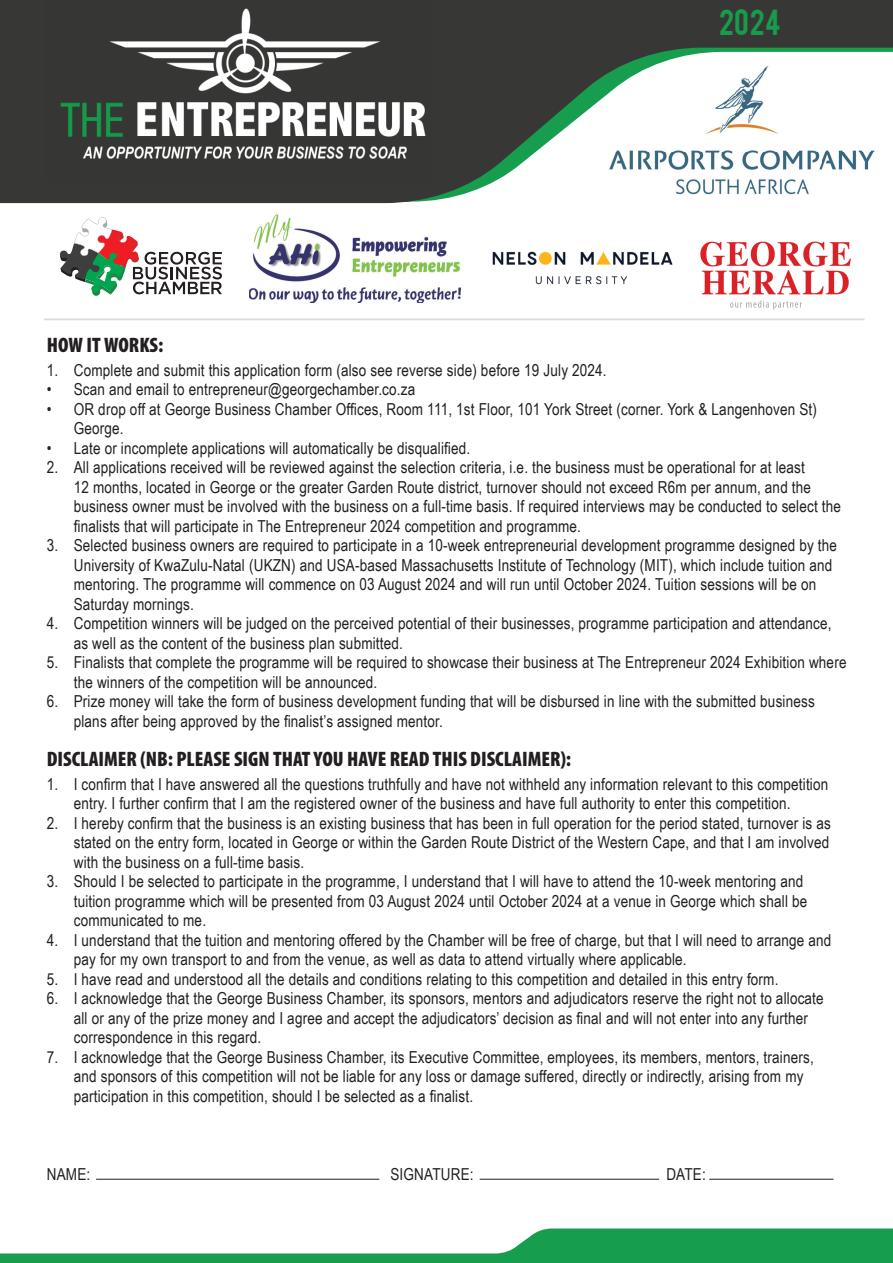
<style>
.page{position:relative;width:893px;height:1263px;background:#fff}
.page>*{position:absolute;margin:0;border:0;box-sizing:border-box;transform-origin:0 0}
.t1{font:28.5px "Bebas";color:#189b4a}
.t2{font:900 condensed 21px "Myriad Pro";color:#231f20}
.t3{font:16.5px/19.5px "Arial Narrow";letter-spacing:.01em;color:#231f20}
</style>
<div class="page">
<img style="left:460px;top:251px;width:213px;height:48px">
<svg style="left:60px;top:217px;width:162px;height:79px"></svg>
<img style="left:249px;top:215px;width:211px;height:88px">
<img style="left:700px;top:241px;width:165px;height:79px">
<img style="left:730px;top:308px;width:72px;height:9px">
<img style="left:753px;top:300px;width:49px;height:10px">
<svg style="left:0;top:0;width:893px;height:203px;fill:#373835"></svg>
<svg style="left:0;top:1228px;width:893px;height:35px"></svg>
<img style="left:46px;top:0;width:386px;height:183px">
<hr style="left:44px;top:318px;width:820px;height:2px;background:#e6e3e3">
<hr style="left:96px;top:1179px;width:283px;height:1px;background:#231f20">
<hr style="left:480px;top:1179px;width:179px;height:1px;background:#231f20">
<hr style="left:709px;top:1179px;width:124px;height:1px;background:#231f20">
<h1 class="t1" style="left:719px;top:2px;width:63px">2024</h1>
<p class="t2" style="left:47px;top:331px;width:118px">HOW IT WORKS:</p>
<p class="t3" style="left:47px;top:359px;width:561px">1. Complete and submit this application form (also see reverse side) before 19 July 2024.</p>
<p class="t3" style="left:47px;top:379px;width:370px">• Scan and email to entrepreneur@georgechamber.co.za</p>
<p class="t3" style="left:74px;top:398px;width:745px;text-indent:-27px">• OR drop off at George Business Chamber Offices, Room 111, 1st Floor, 101 York Street (corner. York &amp; Langenhoven St)<br>George.</p>
<p class="t3" style="left:47px;top:437px;width:425px">• Late or incomplete applications will automatically be disqualified.</p>
<p class="t3" style="left:74px;top:457px;width:769px;text-indent:-27px">2. All applications received will be reviewed against the selection criteria, i.e. the business must be operational for at least<br>12 months, located in George or the greater Garden Route district, turnover should not exceed R6m per annum, and the business owner must be involved with the business on a full-time basis. If required interviews may be conducted to select the finalists that will participate in The Entrepreneur 2024 competition and programme.</p>
<p class="t3" style="left:74px;top:535px;width:765px;text-indent:-27px">3. Selected business owners are required to participate in a 10-week entrepreneurial development programme designed by the University of KwaZulu-Natal (UKZN) and USA-based Massachusetts Institute of Technology (MIT), which include tuition and mentoring. The programme will commence on 03 August 2024 and will run until October 2024. Tuition sessions will be on Saturday mornings.</p>
<p class="t3" style="left:74px;top:613px;width:759px;text-indent:-27px">4. Competition winners will be judged on the perceived potential of their businesses, programme participation and attendance, as well as the content of the business plan submitted.</p>
<p class="t3" style="left:74px;top:652px;width:774px;text-indent:-27px">5. Finalists that complete the programme will be required to showcase their business at The Entrepreneur 2024 Exhibition where the winners of the competition will be announced.</p>
<p class="t3" style="left:74px;top:691px;width:743px;text-indent:-27px">6. Prize money will take the form of business development funding that will be disbursed in line with the submitted business plans after being approved by the finalist’s assigned mentor.</p>
<p class="t2" style="left:47px;top:745px;width:526px">DISCLAIMER (NB: PLEASE SIGN THAT YOU HAVE READ THIS DISCLAIMER):</p>
<p class="t3" style="left:74px;top:773px;width:756px;text-indent:-27px">1. I confirm that I have answered all the questions truthfully and have not withheld any information relevant to this competition entry. I further confirm that I am the registered owner of the business and have full authority to enter this competition.</p>
<p class="t3" style="left:74px;top:812px;width:759px;text-align:justify;text-indent:-27px">2. I hereby confirm that the business is an existing business that has been in full operation for the period stated, turnover is as stated on the entry form, located in George or within the Garden Route District of the Western Cape, and that I am involved with the business on a full-time basis.</p>
<p class="t3" style="left:74px;top:871px;width:735px;text-indent:-27px">3. Should I be selected to participate in the programme, I understand that I will have to attend the 10-week mentoring and tuition programme which will be presented from 03 August 2024 until October 2024 at a venue in George which shall be communicated to me.</p>
<p class="t3" style="left:74px;top:930px;width:759px;text-indent:-27px">4. I understand that the tuition and mentoring offered by the Chamber will be free of charge, but that I will need to arrange and pay for my own transport to and from the venue, as well as data to attend virtually where applicable.</p>
<p class="t3" style="left:47px;top:969px;width:733px">5. I have read and understood all the details and conditions relating to this competition and detailed in this entry form.</p>
<p class="t3" style="left:74px;top:988px;width:751px;text-indent:-27px">6. I acknowledge that the George Business Chamber, its sponsors, mentors and adjudicators reserve the right not to allocate all or any of the prize money and I agree and accept the adjudicators’ decision as final and will not enter into any further correspondence in this regard.</p>
<p class="t3" style="left:74px;top:1047px;width:741px;text-indent:-27px">7. I acknowledge that the George Business Chamber, its Executive Committee, employees, its members, mentors, trainers, and sponsors of this competition will not be liable for any loss or damage suffered, directly or indirectly, arising from my participation in this competition, should I be selected as a finalist.</p>
<p class="t3" style="left:47px;top:1164px;width:45px">NAME:</p>
<p class="t3" style="left:390px;top:1164px;width:85px">SIGNATURE:</p>
<p class="t3" style="left:666px;top:1164px;width:41px">DATE:</p>
</div>
